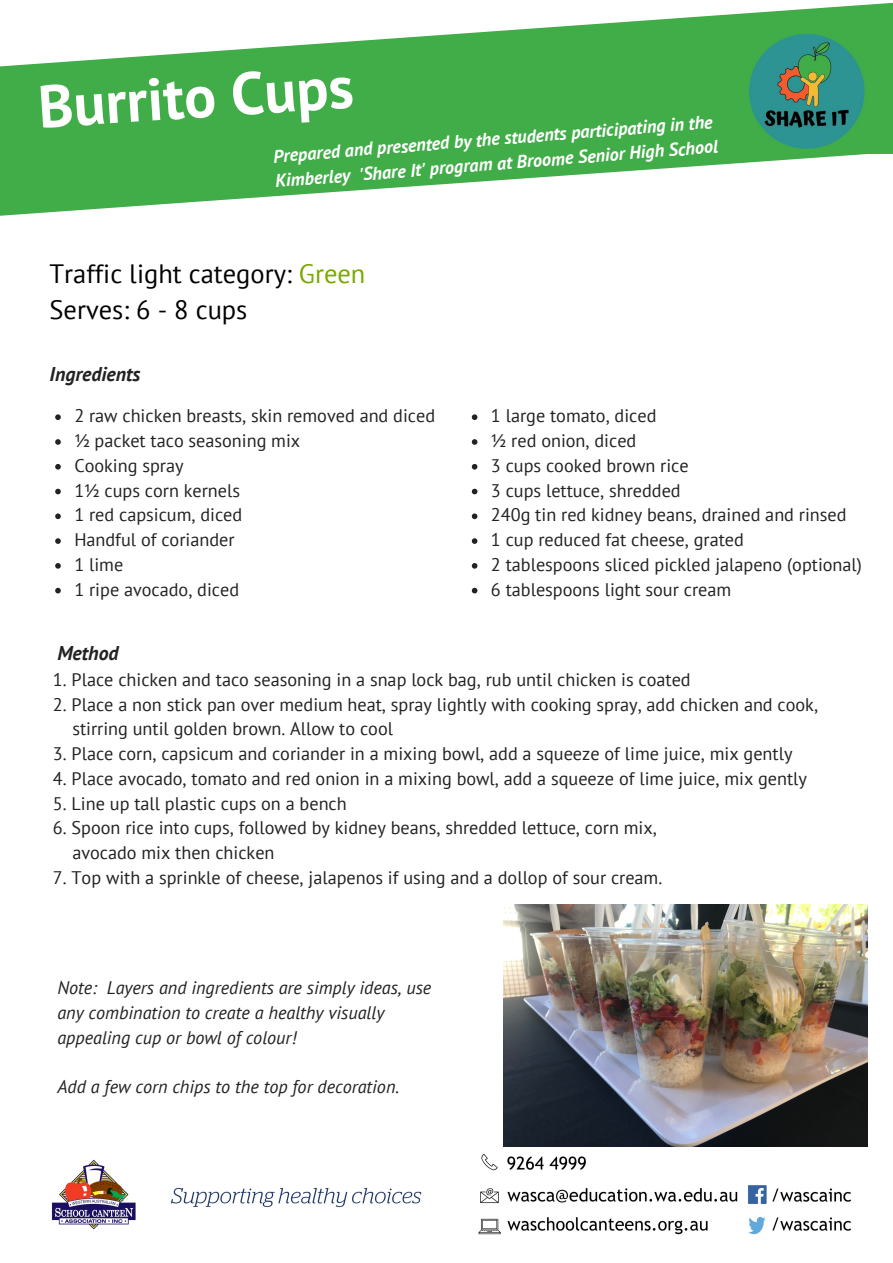
<style>
.page{position:relative;width:893px;height:1263px;background:#fff}
.page>*{position:absolute;margin:0;border:0;box-sizing:border-box;transform-origin:0 0}
.t1{font:700 59.55px "PT Sans";color:#fff}
.t2{font:26.55px/36px "PT Sans";color:#000}
.t3{font:italic 700 19.8px "PT Sans";color:#222}
.t4{font:18.15px/24.8px "PT Sans";color:#222}
.t5{font:italic 18.15px/24.8px "PT Sans";color:#222}
.t6{font:italic 700 18.15px/24.6px "PT Sans";color:#fff}
.s1{color:#7aa802}
</style>
<div class="page">
<svg style="left:0;top:2px;width:893px;height:214px;fill:#41ad49"></svg>
<img style="left:478px;top:1141px;width:390px;height:94px">
<img style="left:51px;top:1159px;width:371px;height:71px">
<svg style="left:55px;top:414px;width:6px;height:6px"></svg>
<svg style="left:55px;top:439px;width:6px;height:6px"></svg>
<svg style="left:55px;top:464px;width:6px;height:6px"></svg>
<svg style="left:55px;top:489px;width:6px;height:5px"></svg>
<svg style="left:55px;top:513px;width:6px;height:6px"></svg>
<svg style="left:55px;top:538px;width:6px;height:6px"></svg>
<svg style="left:55px;top:563px;width:6px;height:6px"></svg>
<svg style="left:55px;top:588px;width:6px;height:5px"></svg>
<img style="left:504px;top:904px;width:364px;height:242px">
<svg style="left:472px;top:414px;width:5px;height:6px"></svg>
<svg style="left:472px;top:439px;width:5px;height:6px"></svg>
<svg style="left:472px;top:464px;width:5px;height:6px"></svg>
<svg style="left:472px;top:489px;width:5px;height:5px"></svg>
<svg style="left:472px;top:513px;width:5px;height:6px"></svg>
<svg style="left:472px;top:538px;width:5px;height:6px"></svg>
<svg style="left:472px;top:563px;width:5px;height:6px"></svg>
<svg style="left:472px;top:588px;width:5px;height:5px"></svg>
<img style="left:719px;top:29px;width:174px;height:124px">
<h1 class="t1" style="left:35px;top:68px;width:317px;rotate:-4deg">Burrito Cups</h1>
<p class="t6" style="left:272px;top:146px;width:445px;rotate:-5deg">Prepared and presented by the students participating in the<br>Kimberley 'Share It' program at Broome Senior High School</p>
<h2 class="t2" style="left:50px;top:255px;width:317px">Traffic light category: <span class="s1">Green<br></span>Serves: 6 - 8 cups</h2>
<p class="t3" style="left:50px;top:360px;width:92px">Ingredients</p>
<p class="t4" style="left:74px;top:403px;width:362px">2 raw chicken breasts, skin removed and diced ½ packet taco seasoning mix<br>Cooking spray<br>1½ cups corn kernels<br>1 red capsicum, diced<br>Handful of coriander<br>1 lime<br>1 ripe avocado, diced</p>
<p class="t4" style="left:491px;top:403px;width:372px">1 large tomato, diced<br>½ red onion, diced<br>3 cups cooked brown rice<br>3 cups lettuce, shredded<br>240g tin red kidney beans, drained and rinsed<br>1 cup reduced fat cheese, grated<br>2 tablespoons sliced pickled jalapeno (optional)<br>6 tablespoons light sour cream</p>
<p class="t3" style="left:57px;top:640px;width:63px">Method</p>
<p class="t4" style="left:53px;top:667px;width:639px">1. Place chicken and taco seasoning in a snap lock bag, rub until chicken is coated</p>
<p class="t4" style="left:72px;top:691px;width:747px;text-indent:-19px">2. Place a non stick pan over medium heat, spray lightly with cooking spray, add chicken and cook, stirring until golden brown. Allow to cool</p>
<p class="t4" style="left:53px;top:741px;width:741px">3. Place corn, capsicum and coriander in a mixing bowl, add a squeeze of lime juice, mix gently</p>
<p class="t4" style="left:53px;top:766px;width:756px">4. Place avocado, tomato and red onion in a mixing bowl, add a squeeze of lime juice, mix gently</p>
<p class="t4" style="left:53px;top:790px;width:295px">5. Line up tall plastic cups on a bench</p>
<p class="t4" style="left:72px;top:815px;width:586px;text-indent:-19px">6. Spoon rice into cups, followed by kidney beans, shredded lettuce, corn mix, avocado mix then chicken</p>
<p class="t4" style="left:53px;top:865px;width:611px">7. Top with a sprinkle of cheese, jalapenos if using and a dollop of sour cream.</p>
<p class="t5" style="left:57px;top:975px;width:375px">Note: Layers and ingredients are simply ideas, use any combination to create a healthy visually appealing cup or bowl of colour!</p>
<p class="t5" style="left:57px;top:1074px;width:343px">Add a few corn chips to the top for decoration.</p>
</div>
